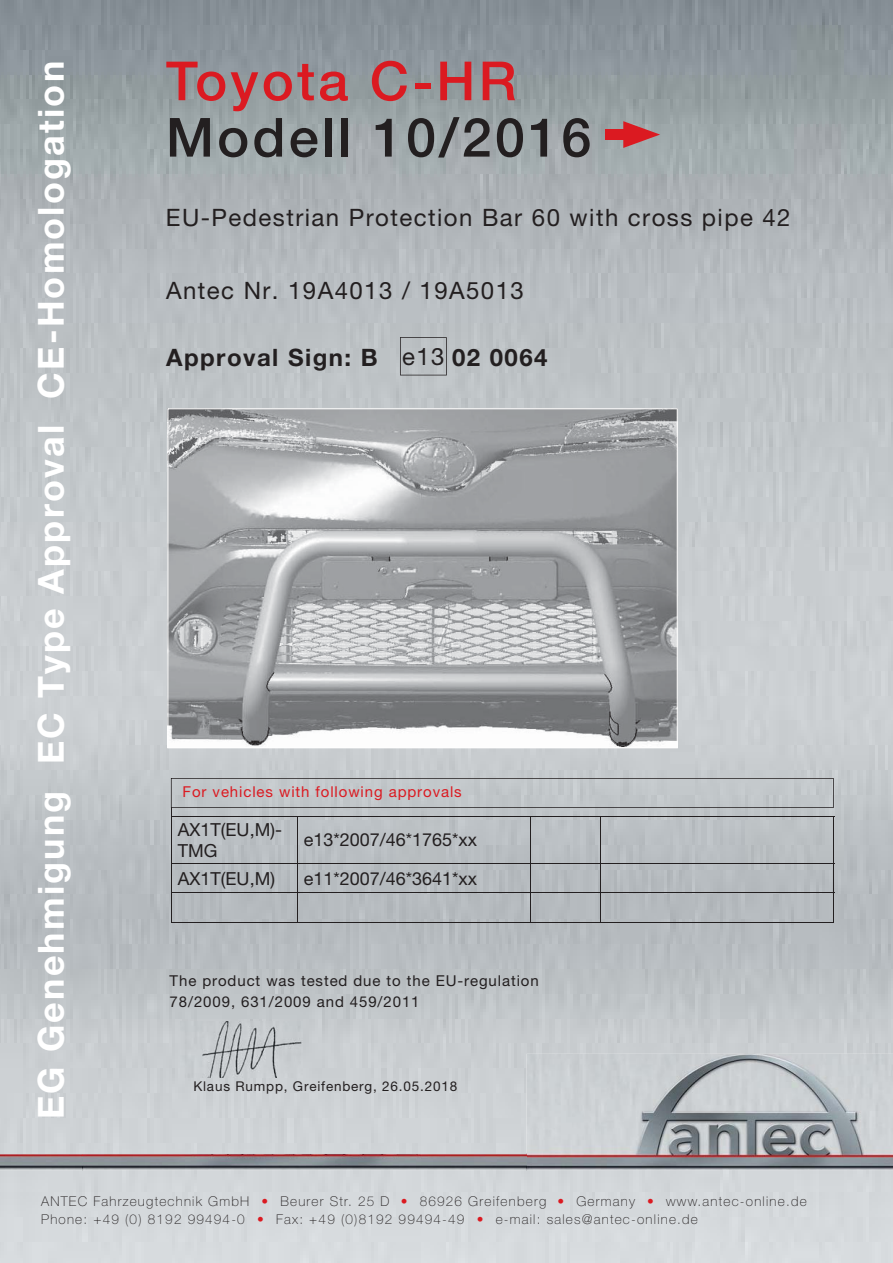
<style>
.page{position:relative;width:893px;height:1263px;background:#fff}
.page>*{position:absolute;margin:0;border:0;box-sizing:border-box;transform-origin:0 0}
.t1{font:500 54px "Helvetica Neue LT Pro";letter-spacing:.06em;color:#231f20}
.t2{font:500 54px "Helvetica Neue LT Pro";letter-spacing:.06em;color:#db1a21}
.t3{font:700 36px "Helvetica Neue LT Pro";letter-spacing:.06em;color:#fff}
.t4{font:24px "Helvetica Neue LT Pro";letter-spacing:.06em;color:#231f20}
.t5{font:700 24px "Helvetica Neue LT Pro";letter-spacing:.06em;color:#231f20}
.t6{font:18px/21.6px "Helvetica Neue LT Pro";color:#231f20}
.t7{font:15px/21px "Helvetica Neue LT Pro";letter-spacing:.06em;color:#231f20}
.t8{font:15px "Helvetica Neue LT Pro";letter-spacing:.06em;color:#db1a21}
.t9{font:100 13.5px/18px "Helvetica Neue LT Pro";letter-spacing:.09em;color:#231f20}
.t10{font:13.5px "Helvetica Neue LT Pro";letter-spacing:.06em;color:#231f20}
.s1{font-weight:400}
.s2{color:#db1a21}
</style>
<div class="page">
<img style="left:0;top:0;width:892px;height:1263px">
<svg style="left:400px;top:337px;width:47px;height:38px;background:#b3b7ba"></svg>
<img style="left:526px;top:1054px;width:366px;height:116px">
<img style="left:0;top:1154px;width:526px;height:16px">
<svg style="left:526px;top:1154px;width:1px;height:16px"></svg>
<svg style="left:82px;top:1154px;width:1px;height:16px"></svg>
<svg style="left:167px;top:408px;width:510px;height:340px;background:#a9abad"></svg>
<div style="left:171px;top:778px;width:662px;height:38px;background:#c1c6c9"></div>
<hr style="left:171px;top:816px;width:127px;height:1px;background:#231f20">
<hr style="left:171px;top:817px;width:1px;height:46px;background:#231f20">
<hr style="left:298px;top:816px;width:232px;height:1px;background:#231f20">
<hr style="left:297px;top:817px;width:1px;height:46px;background:#231f20">
<hr style="left:530px;top:816px;width:70px;height:1px;background:#231f20">
<hr style="left:530px;top:817px;width:1px;height:46px;background:#231f20">
<hr style="left:600px;top:816px;width:234px;height:1px;background:#231f20">
<hr style="left:600px;top:817px;width:1px;height:46px;background:#231f20">
<hr style="left:833px;top:817px;width:1px;height:46px;background:#231f20">
<hr style="left:171px;top:863px;width:127px;height:1px;background:#231f20">
<hr style="left:298px;top:863px;width:232px;height:1px;background:#231f20">
<hr style="left:530px;top:863px;width:70px;height:1px;background:#231f20">
<hr style="left:600px;top:863px;width:234px;height:1px;background:#231f20">
<hr style="left:171px;top:893px;width:127px;height:1px;background:#231f20">
<svg style="left:171px;top:864px;width:1px;height:58px"></svg>
<hr style="left:298px;top:893px;width:232px;height:1px;background:#231f20">
<svg style="left:297px;top:864px;width:1px;height:58px"></svg>
<hr style="left:530px;top:893px;width:70px;height:1px;background:#231f20">
<svg style="left:530px;top:864px;width:1px;height:58px"></svg>
<hr style="left:600px;top:893px;width:234px;height:1px;background:#231f20">
<svg style="left:600px;top:864px;width:1px;height:58px"></svg>
<svg style="left:833px;top:864px;width:1px;height:58px"></svg>
<hr style="left:171px;top:922px;width:663px;height:1px;background:#231f20">
<img style="left:180px;top:1021px;width:122px;height:57px">
<div style="left:605px;top:129px;width:33px;height:11px;background:#db1a21"></div>
<svg style="left:623px;top:121px;width:37px;height:27px"></svg>
<h2 class="t3" style="left:30px;top:1119px;width:1060px;rotate:-90deg">EG Genehmigung EC Type Approval CE-Homologation</h2>
<h1 class="t2" style="left:166px;top:50px;width:352px">Toyota C-HR</h1>
<h1 class="t1" style="left:166px;top:106px;width:427px">Modell 10/2016</h1>
<h3 class="t4" style="left:166px;top:209px;width:626px">EU-Pedestrian Protection Bar 60 with cross pipe 42</h3>
<h3 class="t4" style="left:166px;top:282px;width:359px">Antec Nr. 19A4013 / 19A5013</h3>
<h3 class="t5" style="left:166px;top:344px;width:213px">Approval Sign: B</h3>
<h3 class="t5" style="left:402px;top:344px;width:147px"><span class="s1">e13</span> 02 0064</h3>
<p class="t8" style="left:183px;top:786px;width:281px">For vehicles with following approvals</p>
<h3 class="t6" style="left:178px;top:821px;width:106px">AX1T(EU,M)-<br>TMG</h3>
<h3 class="t6" style="left:304px;top:831px;width:175px">e13*2007/46*1765*xx</h3>
<h3 class="t6" style="left:178px;top:870px;width:99px">AX1T(EU,M)</h3>
<h3 class="t6" style="left:304px;top:870px;width:175px">e11*2007/46*3641*xx</h3>
<p class="t7" style="left:170px;top:972px;width:370px">The product was tested due to the EU-regulation<br>78/2009, 631/2009 and 459/2011</p>
<p class="t10" style="left:193px;top:1081px;width:265px">Klaus Rumpp, Greifenberg, 26.05.2018</p>
<p class="t9" style="left:41px;top:1193px;width:767px">ANTEC Fahrzeugtechnik GmbH <span class="s2">•</span> Beurer Str. 25 D <span class="s2">•</span> 86926 Greifenberg <span class="s2">•</span> Germany <span class="s2">•</span> www.antec-online.de<br>Phone: +49 (0) 8192 99494-0 <span class="s2">•</span> Fax: +49 (0)8192 99494-49 <span class="s2">•</span> e-mail: sales@antec-online.de</p>
</div>
